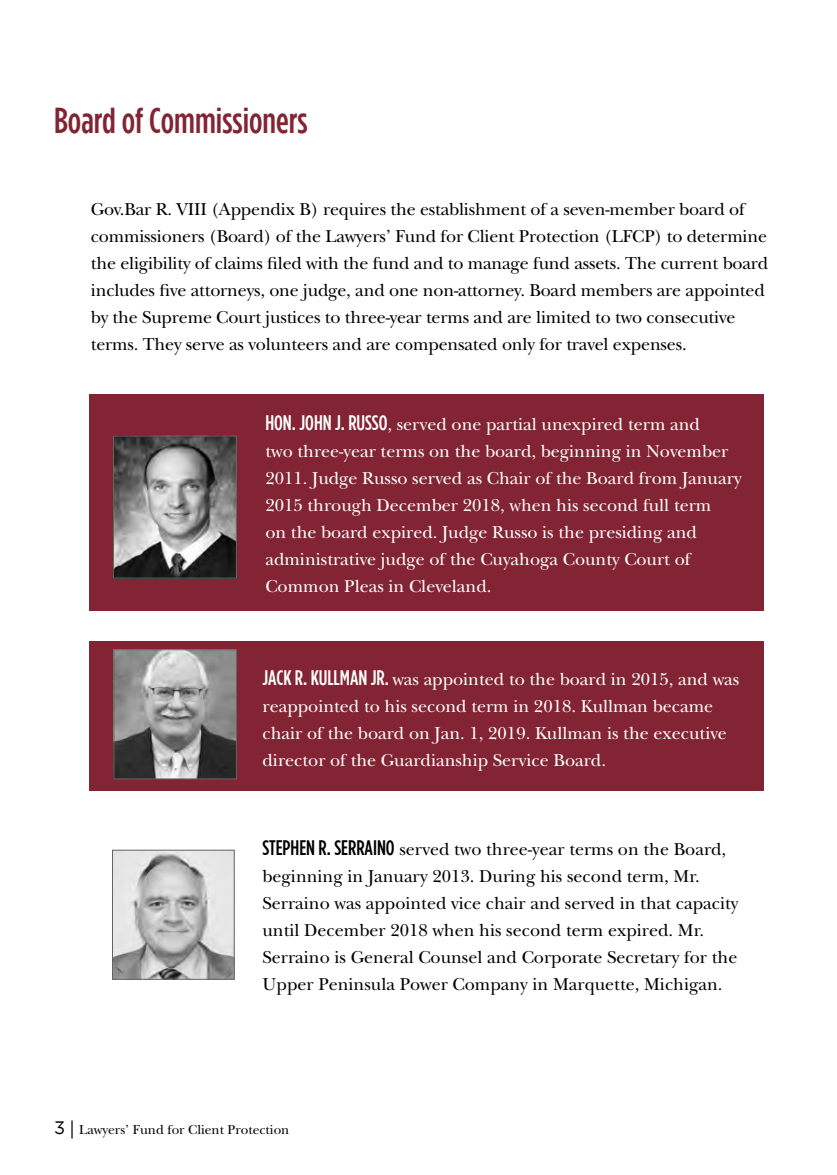
<style>
.page{position:relative;width:837px;height:1175px;background:#fff}
.page>*{position:absolute;margin:0;border:0;box-sizing:border-box;transform-origin:0 0}
.Red_Header{font:500 36px "Gotham Condensed";color:#822433}
.t1{font:18px/27px "New Baskerville Std";letter-spacing:-.01em;color:#000}
.t2{font:18px/27px "New Baskerville Std";color:#fff}
.t3{font:13.5px "New Baskerville Std";color:#000}
.s1{font-family:"Gotham Condensed";font-weight:500;font-size:21px}
.s2{font-family:"Gotham";font-size:18px}
.s3{font-size:18px}
</style>
<div class="page">
<img style="left:114px;top:852px;width:118px;height:125px">
<div style="left:112px;top:850px;width:122px;height:129px;border:1px solid #636466"></div>
<div style="left:89px;top:394px;width:675px;height:217px;background:#822433"></div>
<img style="left:115px;top:438px;width:120px;height:138px">
<div style="left:113px;top:436px;width:124px;height:142px;border:1px solid #636466"></div>
<div style="left:89px;top:641px;width:675px;height:150px;background:#822433"></div>
<img style="left:116px;top:651px;width:119px;height:126px">
<div style="left:114px;top:649px;width:123px;height:130px;border:1px solid #636466"></div>
<p class="Red_Header" style="left:54px;top:101px;width:255px">Board of Commissioners</p>
<p class="t1" style="left:91px;top:196px;width:679px">Gov.Bar R. VIII (Appendix B) requires the establishment of a seven-member board of commissioners (Board) of the Lawyers’ Fund for Client Protection (LFCP) to determine the eligibility of claims filed with the fund and to manage fund assets. The current board includes five attorneys, one judge, and one non-attorney. Board members are appointed by the Supreme Court justices to three-year terms and are limited to two consecutive terms. They serve as volunteers and are compensated only for travel expenses.</p>
<p class="t2" style="left:265px;top:410px;width:478px"><span class="s1">HON. JOHN J. RUSSO</span>, served one partial unexpired term and<br>two three-year terms on the board, beginning in November 2011. Judge Russo served as Chair of the Board from January 2015 through December 2018, when his second full term<br>on the board expired. Judge Russo is the presiding and administrative judge of the Cuyahoga County Court of Common Pleas in Cleveland.</p>
<p class="t2" style="left:263px;top:665px;width:478px"><span class="s1">JACK R. KULLMAN JR.</span> was appointed to the board in 2015, and was reappointed to his second term in 2018. Kullman became chair of the board on Jan. 1, 2019. Kullman is the executive director of the Guardianship Service Board.</p>
<p class="t1" style="left:263px;top:835px;width:478px"><span class="s1">STEPHEN R. SERRAINO</span> served two three-year terms on the Board, beginning in January 2013. During his second term, Mr.<br>Serraino was appointed vice chair and served in that capacity until December 2018 when his second term expired. Mr.<br>Serraino is General Counsel and Corporate Secretary for the Upper Peninsula Power Company in Marquette, Michigan.</p>
<p class="t3" style="left:54px;top:1121px;width:237px"><span class="s2">3</span> <span class="s3">|</span> Lawyers’ Fund for Client Protection</p>
</div>
